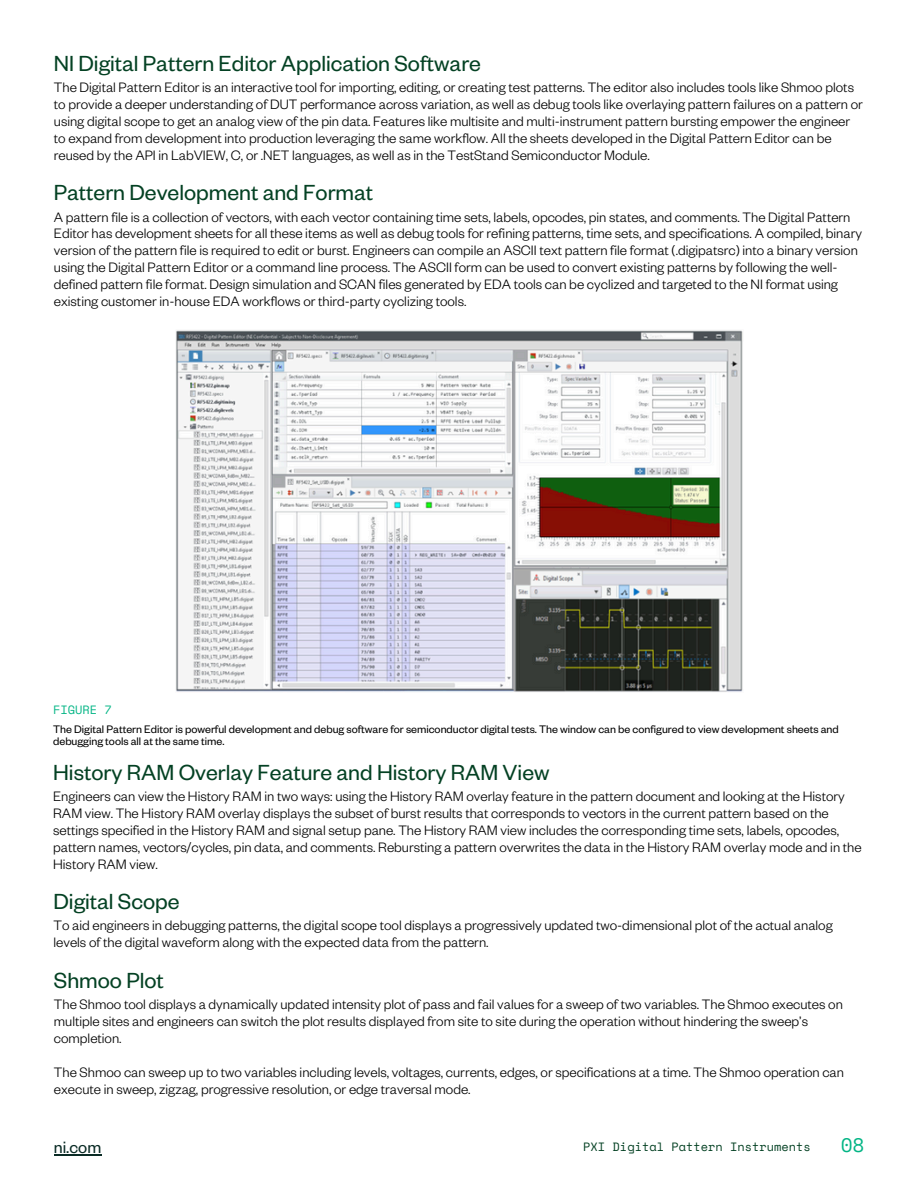
<style>
.page{position:relative;width:918px;height:1188px;background:#fff}
.page>*{position:absolute;margin:0;border:0;box-sizing:border-box;transform-origin:0 0}
.t1{font:24px "Founders Grotesk";color:#044123}
.t2{font:19.5px "Space Mono";color:#03b585}
.t3{font:18px "Founders Grotesk";color:#0a2b25}
.t4{font:300 15px/16.8px "Founders Grotesk";color:#000}
.t5{font:12px/12px "Founders Grotesk";color:#000}
.t6{font:12px "Space Mono";color:#044123}
.t7{font:12px "Space Mono";color:#03b585}
</style>
<div class="page">
<img style="left:176px;top:330px;width:567px;height:362px">
<hr style="left:54px;top:1154px;width:47px;height:1px;background:#0a2b25">
<p class="t1" style="left:54px;top:56px;width:429px">NI Digital Pattern Editor Application Software</p>
<h3 class="t4" style="left:54px;top:82px;width:811px">The Digital Pattern Editor is an interactive tool for importing, editing, or creating test patterns. The editor also includes tools like Shmoo plots to provide a deeper understanding of DUT performance across variation, as well as debug tools like overlaying pattern failures on a pattern or using digital scope to get an analog view of the pin data. Features like multisite and multi-instrument pattern bursting empower the engineer to expand from development into production leveraging the same workflow. All the sheets developed in the Digital Pattern Editor can be reused by the API in LabVIEW, C, or .NET languages, as well as in the TestStand Semiconductor Module.</h3>
<p class="t1" style="left:54px;top:185px;width:321px">Pattern Development and Format</p>
<h4 class="t4" style="left:54px;top:211px;width:810px">A pattern file is a collection of vectors, with each vector containing time sets, labels, opcodes, pin states, and comments. The Digital Pattern Editor has development sheets for all these items as well as debug tools for refining patterns, time sets, and specifications. A compiled, binary version of the pattern file is required to edit or burst. Engineers can compile an ASCII text pattern file format (.digipatsrc) into a binary version using the Digital Pattern Editor or a command line process. The ASCII form can be used to convert existing patterns by following the well&shy;defined pattern file format. Design simulation and SCAN files generated by EDA tools can be cyclized and targeted to the NI format using existing customer in-house EDA workflows or third-party cyclizing tools.</h4>
<h1 class="t7" style="left:53px;top:701px;width:60px">FIGURE 7</h1>
<h3 class="t5" style="left:53px;top:725px;width:787px">The Digital Pattern Editor is powerful development and debug software for semiconductor digital tests. The window can be configured to view development sheets and debugging tools all at the same time.</h3>
<h3 class="t1" style="left:53px;top:765px;width:498px">History RAM Overlay Feature and History RAM View</h3>
<h1 class="t4" style="left:53px;top:791px;width:810px">Engineers can view the History RAM in two ways: using the History RAM overlay feature in the pattern document and looking at the History RAM view. The History RAM overlay displays the subset of burst results that corresponds to vectors in the current pattern based on the settings specified in the History RAM and signal setup pane. The History RAM view includes the corresponding time sets, labels, opcodes, pattern names, vectors/cycles, pin data, and comments. Rebursting a pattern overwrites the data in the History RAM overlay mode and in the History RAM view.</h1>
<h3 class="t1" style="left:54px;top:894px;width:128px">Digital Scope</h3>
<h1 class="t4" style="left:54px;top:920px;width:781px">To aid engineers in debugging patterns, the digital scope tool displays a progressively updated two-dimensional plot of the actual analog levels of the digital waveform along with the expected data from the pattern.</h1>
<h3 class="t1" style="left:54px;top:973px;width:111px">Shmoo Plot</h3>
<h1 class="t4" style="left:54px;top:999px;width:791px">The Shmoo tool displays a dynamically updated intensity plot of pass and fail values for a sweep of two variables. The Shmoo executes on multiple sites and engineers can switch the plot results displayed from site to site during the operation without hindering the sweep’s completion.</h1>
<h3 class="t4" style="left:54px;top:1066px;width:792px">The Shmoo can sweep up to two variables including levels, voltages, currents, edges, or specifications at a time. The Shmoo operation can execute in sweep, zigzag, progressive resolution, or edge traversal mode.</h3>
<p class="t3" style="left:54px;top:1142px;width:49px">ni.com</p>
<h2 class="t6" style="left:583px;top:1138px;width:229px">PXI Digital Pattern Instruments</h2>
<p class="t2" style="left:841px;top:1130px;width:25px">08</p>
</div>
